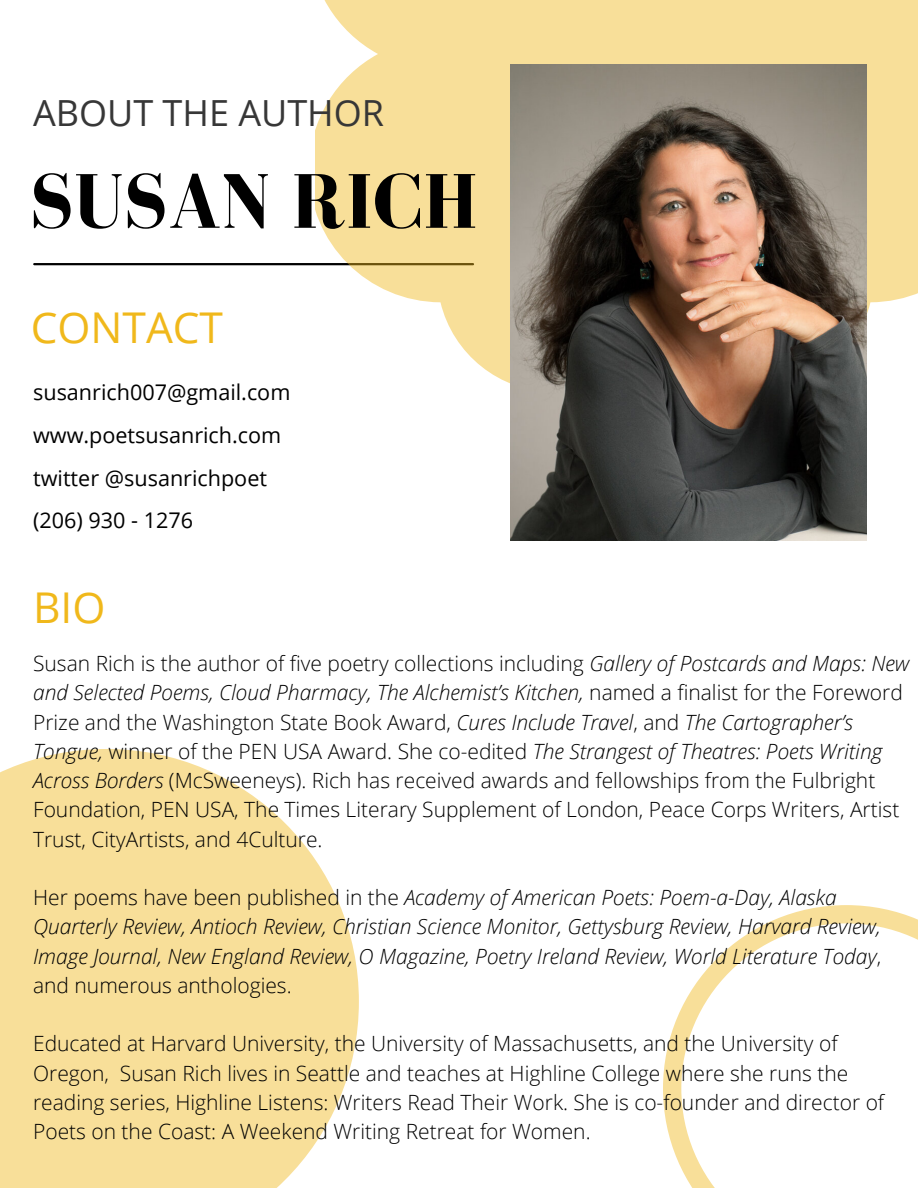
<style>
.page{position:relative;width:918px;height:1188px;background:#fff}
.page>*{position:absolute;margin:0;border:0;box-sizing:border-box;transform-origin:0 0}
.t1{font:700 79.5px "Bodoni FLF";color:#000}
.t2{font:42.45px "Open Sans";color:#f0b81b}
.t3{font:36px "Open Sans";color:#373737}
.t4{font:21.6px "Open Sans";color:#000}
.t5{font:300 21px/29.2px "Open Sans";color:#000}
.t6{font:italic 300 21px/29.2px "Open Sans";color:#000}
.s1{font-style:italic}
.s2{font-style:normal}
</style>
<div class="page">
<hr style="left:34px;top:263px;width:439px;height:2px;background:#000">
<svg style="left:315px;top:0;width:603px;height:384px;fill:#f8df99"></svg>
<img style="left:510px;top:65px;width:357px;height:475px">
<svg style="left:0;top:749px;width:359px;height:439px;background:#f8e2a5"></svg>
<svg style="left:663px;top:905px;width:255px;height:283px"></svg>
<p class="t3" style="left:33px;top:88px;width:352px">ABOUT THE AUTHOR</p>
<p class="t1" style="left:29px;top:158px;width:450px">SUSAN RICH</p>
<p class="t2" style="left:31px;top:298px;width:194px">CONTACT</p>
<p class="t4" style="left:33px;top:377px;width:259px">susanrich007@gmail.com</p>
<p class="t4" style="left:33px;top:420px;width:250px">www.poetsusanrich.com</p>
<p class="t4" style="left:33px;top:463px;width:235px">twitter @susanrichpoet</p>
<p class="t4" style="left:33px;top:505px;width:161px">(206) 930 - 1276</p>
<p class="t2" style="left:33px;top:578px;width:74px">BIO</p>
<p class="t5" style="left:33px;top:648px;width:878px">Susan Rich is the author of five poetry collections including <span class="s1">Gallery of Postcards and Maps: New and Selected Poems, Cloud Pharmacy, The Alchemist’s Kitchen,</span> named a finalist for the Foreword Prize and the Washington State Book Award, <span class="s1">Cures Include Travel</span>, and <span class="s1">The Cartographer’s Tongue,</span> winner of the PEN USA Award. She co-edited <span class="s1">The Strangest of Theatres: Poets Writing Across Borders</span> (McSweeneys). Rich has received awards and fellowships from the Fulbright Foundation, PEN USA, The Times Literary Supplement of London, Peace Corps Writers, Artist Trust, CityArtists, and 4Culture.</p>
<p class="t6" style="left:33px;top:882px;width:850px"><span class="s2">Her poems have been published in the</span> Academy of American Poets: Poem-a-Day, Alaska Quarterly Review, Antioch Review, Christian Science Monitor, Gettysburg Review, Harvard Review, Image Journal, New England Review, O Magazine, Poetry Ireland Review, World Literature Today<span class="s2">, and numerous anthologies.</span></p>
<p class="t5" style="left:33px;top:1029px;width:853px">Educated at Harvard University, the University of Massachusetts, and the University of Oregon, Susan Rich lives in Seattle and teaches at Highline College where she runs the reading series, Highline Listens: Writers Read Their Work. She is co-founder and director of Poets on the Coast: A Weekend Writing Retreat for Women.</p>
</div>
